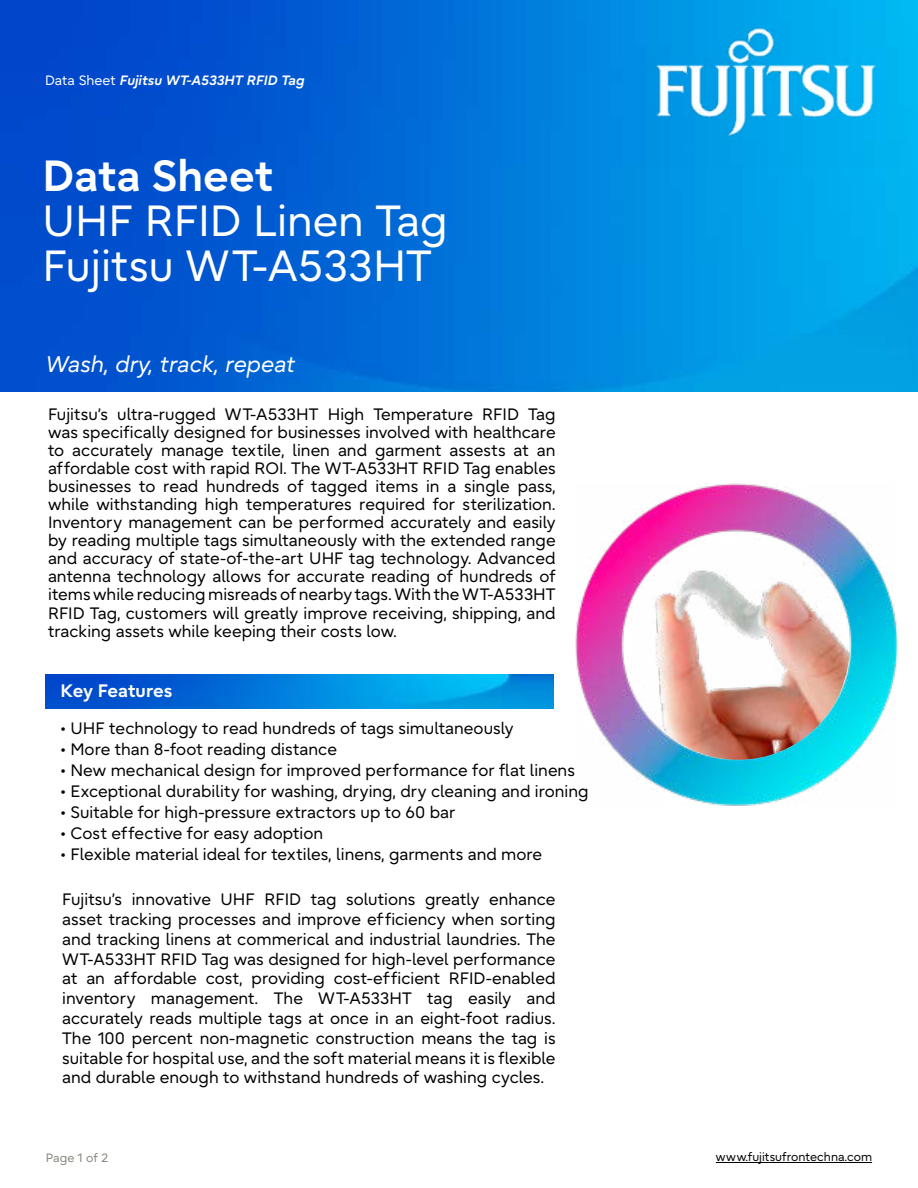
<style>
.page{position:relative;width:918px;height:1188px;background:#fff}
.page>*{position:absolute;margin:0;border:0;box-sizing:border-box;transform-origin:0 0}
.t1{font:43.5px/45px "Fujitsu Infinity Pro";color:#fff}
.t2{font:700 43.5px "Fujitsu Infinity Pro";color:#fff}
.t3{font:italic 22.5px "Fujitsu Infinity Pro";color:#fff}
.t4{font:700 18px "Fujitsu Infinity Pro";color:#fff}
.t5{font:16.5px/18px "Fujitsu Infinity Pro";color:#000;text-align:justify}
.t6{font:italic 700 13.5px "Fujitsu Infinity Pro";color:#fff}
.t7{font:12px "Fujitsu Infinity Pro";color:#000}
.t8{font:12px "Fujitsu Infinity Pro";color:#87867e}
.s1{font-weight:400;font-style:normal}
</style>
<div class="page">
<img style="left:46px;top:674px;width:508px;height:35px">
<img style="left:0;top:0;width:918px;height:392px">
<hr style="left:716px;top:1162px;width:156px;height:1px;background:#000">
<img style="left:627px;top:0;width:278px;height:167px">
<img style="left:575px;top:483px;width:323px;height:323px">
<img style="left:626px;top:540px;width:257px;height:220px">
<p class="t6" style="left:45px;top:72px;width:261px"><span class="s1">Data Sheet</span> Fujitsu WT-A533HT RFID Tag</p>
<h1 class="t2" style="left:43px;top:147px;width:233px">Data Sheet</h1>
<h1 class="t1" style="left:43px;top:198px;width:407px">UHF RFID Linen Tag<br>Fujitsu WT-A533HT</h1>
<h2 class="t3" style="left:46px;top:349px;width:251px">Wash, dry, track, repeat</h2>
<p class="t5" style="left:48px;top:405px;width:509px">Fujitsu’s ultra-rugged WT-A533HT High Temperature RFID Tag was specifically designed for businesses involved with healthcare to accurately manage textile, linen and garment assests at an affordable cost with rapid ROI. The WT-A533HT RFID Tag enables businesses to read hundreds of tagged items in a single pass, while withstanding high temperatures required for sterilization.<br>Inventory management can be performed accurately and easily by reading multiple tags simultaneously with the extended range and accuracy of state-of-the-art UHF tag technology. Advanced antenna technology allows for accurate reading of hundreds of items while reducing misreads of nearby tags. With the WT-A533HT RFID Tag, customers will greatly improve receiving, shipping, and tracking assets while keeping their costs low.</p>
<p class="t4" style="left:61px;top:678px;width:113px">Key Features</p>
<p class="t5" style="left:61px;top:719px;width:455px">• UHF technology to read hundreds of tags simultaneously</p>
<p class="t5" style="left:61px;top:740px;width:278px">• More than 8-foot reading distance</p>
<p class="t5" style="left:61px;top:761px;width:516px">• New mechanical design for improved performance for flat linens</p>
<p class="t5" style="left:61px;top:782px;width:529px">• Exceptional durability for washing, drying, dry cleaning and ironing</p>
<p class="t5" style="left:61px;top:803px;width:396px">• Suitable for high-pressure extractors up to 60 bar</p>
<p class="t5" style="left:61px;top:824px;width:264px">• Cost effective for easy adoption</p>
<p class="t5" style="left:61px;top:845px;width:483px">• Flexible material ideal for textiles, linens, garments and more</p>
<p class="t5" style="left:62px;top:889px;width:495px;line-height:19.8px">Fujitsu’s innovative UHF RFID tag solutions greatly enhance asset tracking processes and improve ef ficiency when sorting and tracking linens at commerical and industrial laundries. The WT-A533HT RFID Tag was designed for high-level performance at an af fordable cost, providing cost-ef ficient RFID-enabled inventory management. The WT-A533HT tag easily and accurately reads multiple tags at once in an eight-foot radius.<br>The 100 percent non-magnetic construction means the tag is suitable for hospital use, and the soft material means it is flexible and durable enough to withstand hundreds of washing cycles.</p>
<p class="t8" style="left:46px;top:1150px;width:64px">Page 1 of 2</p>
<p class="t7" style="left:716px;top:1149px;width:158px">www.fujitsufrontechna.com</p>
</div>
